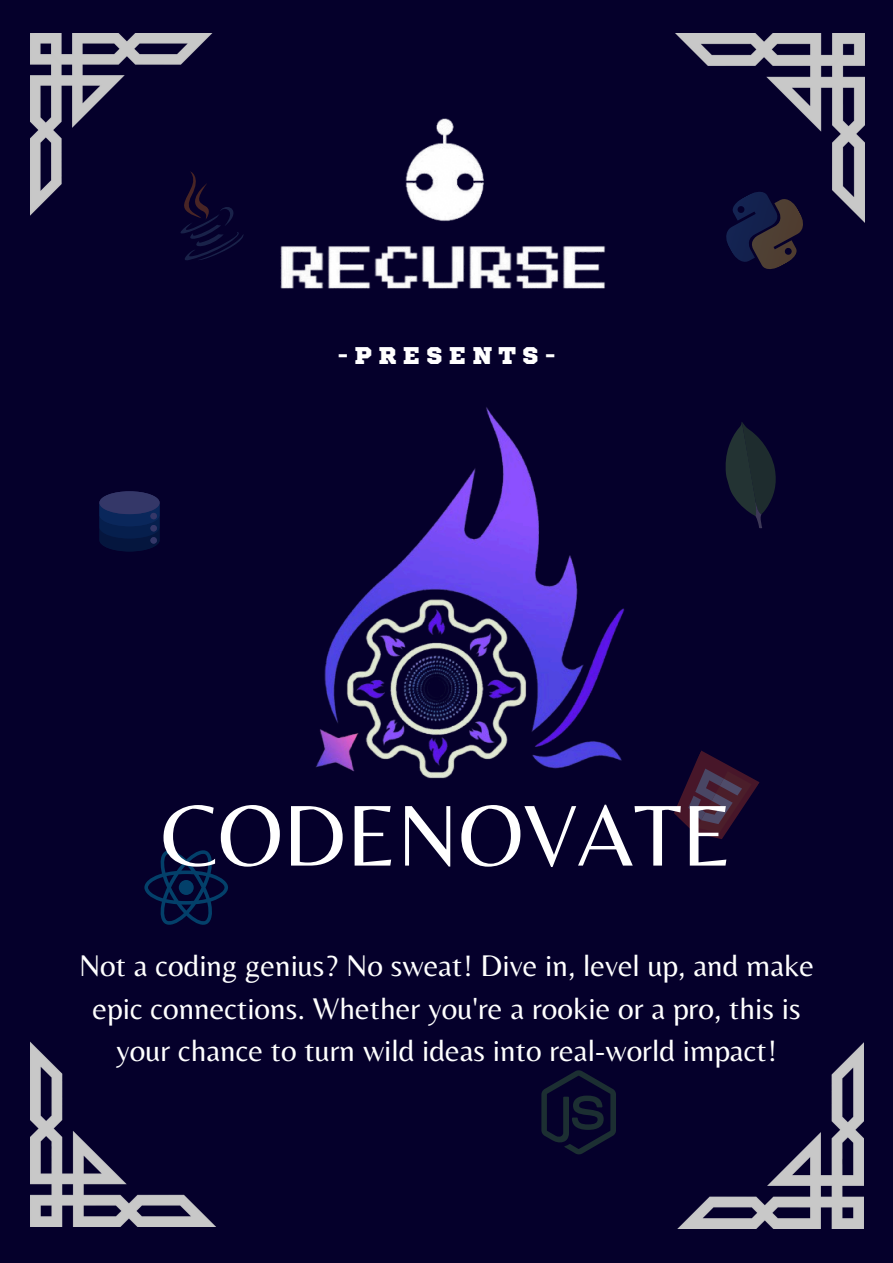
<style>
.page{position:relative;width:893px;height:1263px;background:#05002b}
.page>*{position:absolute;margin:0;border:0;box-sizing:border-box;transform-origin:0 0}
.t1{font:89.85px "Belleza";color:#fff}
.t2{font:31.12px/42.8px "Belleza";color:#fff;text-align:center}
.t3{font:24.08px "Sports World";letter-spacing:.27em;color:#fff}
</style>
<div class="page">
<img style="left:280px;top:118px;width:326px;height:171px">
<img style="left:31px;top:34px;width:181px;height:181px">
<img style="left:676px;top:34px;width:188px;height:188px">
<img style="left:31px;top:1042px;width:185px;height:185px">
<img style="left:677px;top:1042px;width:187px;height:187px">
<svg style="left:674px;top:750px;width:86px;height:89px"></svg>
<svg style="left:711px;top:186px;width:107px;height:83px"></svg>
<svg style="left:163px;top:167px;width:81px;height:93px"></svg>
<svg style="left:99px;top:491px;width:61px;height:60px;background:#152352"></svg>
<svg style="left:144px;top:850px;width:84px;height:75px"></svg>
<svg style="left:541px;top:1070px;width:75px;height:84px"></svg>
<svg style="left:725px;top:422px;width:51px;height:107px"></svg>
<img style="left:316px;top:407px;width:309px;height:372px">
<p class="t3" style="left:338px;top:344px;width:219px">-PRESENTS-</p>
<p class="t1" style="left:161px;top:782px;width:573px">CODENOVATE</p>
<p class="t2" style="left:79px;top:943px;width:736px">Not a coding genius? No sweat! Dive in, level up, and make epic connections. Whether you're a rookie or a pro, this is your chance to turn wild ideas into real-world impact!</p>
</div>
